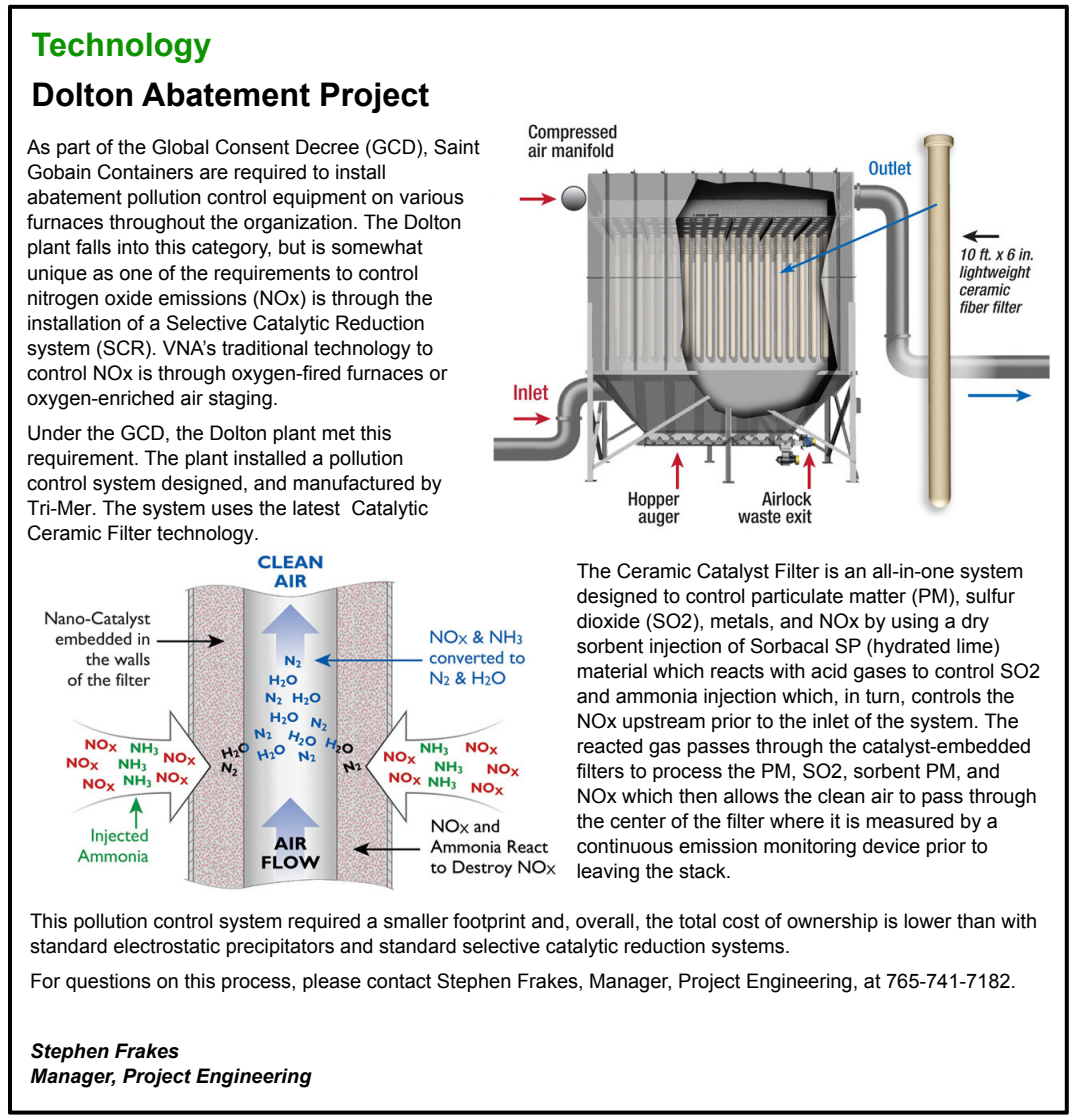
<style>
.page{position:relative;width:1080px;height:1120px;background:#fff}
.page>*{position:absolute;margin:0;border:0;box-sizing:border-box;transform-origin:0 0}
.t1{font:700 32.5px "Arial";color:#000}
.t2{font:700 32.5px "Arial";color:#0e9300}
.t3{font:20px/25px "Arial";color:#000}
.t4{font:italic 700 20px/25px "Arial";color:#000}
</style>
<div class="page">
<img style="left:8px;top:4px;width:1061px;height:1111px">
<h1 class="t2" style="left:32px;top:23px;width:181px">Technology</h1>
<h1 class="t1" style="left:32px;top:73px;width:399px">Dolton Abatement Project</h1>
<p class="t3" style="left:27px;top:135px;width:454px">As part of the Global Consent Decree (GCD), Saint Gobain Containers are required to install abatement pollution control equipment on various furnaces throughout the organization. The Dolton plant falls into this category, but is somewhat unique as one of the requirements to control nitrogen oxide emissions (NOx) is through the installation of a Selective Catalytic Reduction system (SCR). VNA’s traditional technology to control NOx is through oxygen-fired furnaces or oxygen-enriched air staging.</p>
<p class="t3" style="left:27px;top:420px;width:416px">Under the GCD, the Dolton plant met this requirement. The plant installed a pollution control system designed, and manufactured by Tri-Mer. The system uses the latest Catalytic Ceramic Filter technology.</p>
<p class="t3" style="left:577px;top:558px;width:465px">The Ceramic Catalyst Filter is an all-in-one system designed to control particulate matter (PM), sulfur dioxide (SO2), metals, and NOx by using a dry sorbent injection of Sorbacal SP (hydrated lime) material which reacts with acid gases to control SO2 and ammonia injection which, in turn, controls the NOx upstream prior to the inlet of the system. The reacted gas passes through the catalyst-embedded filters to process the PM, SO2, sorbent PM, and NOx which then allows the clean air to pass through the center of the filter where it is measured by a continuous emission monitoring device prior to leaving the stack.</p>
<p class="t3" style="left:30px;top:908px;width:1009px">This pollution control system required a smaller footprint and, overall, the total cost of ownership is lower than with standard electrostatic precipitators and standard selective catalytic reduction systems.</p>
<p class="t3" style="left:30px;top:968px;width:988px">For questions on this process, please contact Stephen Frakes, Manager, Project Engineering, at 765-741-7182.</p>
<p class="t4" style="left:30px;top:1038px;width:283px">Stephen Frakes<br>Manager, Project Engineering</p>
</div>
